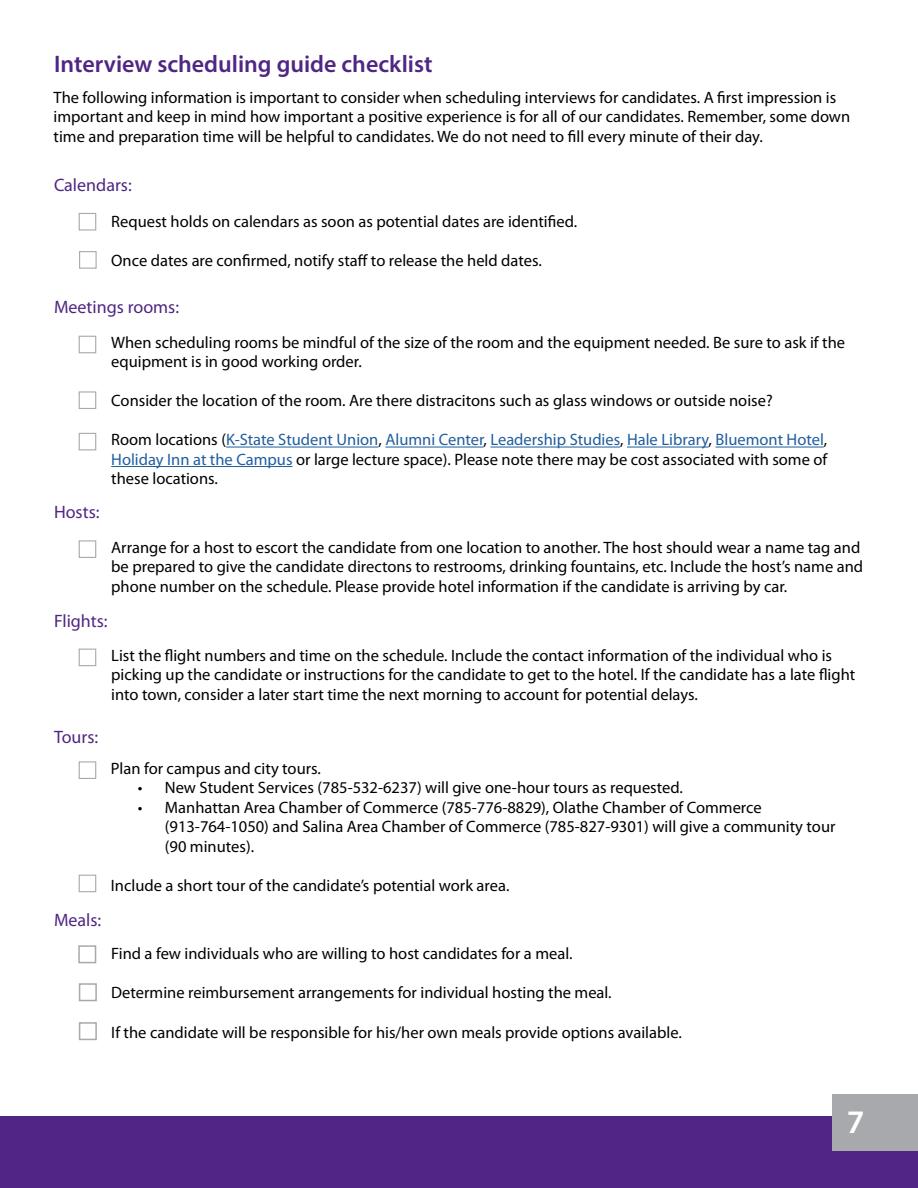
<style>
.page{position:relative;width:918px;height:1188px;background:#fff}
.page>*{position:absolute;margin:0;border:0;box-sizing:border-box;transform-origin:0 0}
.t1{font:600 33px "Myriad Pro";color:#fff}
.t2{font:600 24px "Myriad Pro";color:#4f2683}
.t3{font:18px "Myriad Pro";color:#4f2683}
.t4{font:16.5px/19.5px "Myriad Pro";color:#000}
.s1{color:#215e9e}
</style>
<div class="page">
<hr style="left:226px;top:447px;width:152px;height:1px;background:#215e9e">
<hr style="left:385px;top:447px;width:99px;height:1px;background:#215e9e">
<hr style="left:491px;top:447px;width:129px;height:1px;background:#215e9e">
<hr style="left:627px;top:447px;width:82px;height:1px;background:#215e9e">
<hr style="left:716px;top:447px;width:108px;height:1px;background:#215e9e">
<hr style="left:111px;top:466px;width:182px;height:1px;background:#215e9e">
<div style="left:79px;top:213px;width:17px;height:18px;border:1px solid #a7a9ac"></div>
<div style="left:79px;top:251px;width:18px;height:18px;border:1px solid #a7a9ac"></div>
<div style="left:79px;top:336px;width:17px;height:17px;border:1px solid #a7a9ac"></div>
<div style="left:79px;top:391px;width:17px;height:18px;border:1px solid #a7a9ac"></div>
<div style="left:79px;top:433px;width:17px;height:17px;border:1px solid #a7a9ac"></div>
<div style="left:79px;top:540px;width:17px;height:18px;border:1px solid #a7a9ac"></div>
<div style="left:79px;top:649px;width:17px;height:17px;border:1px solid #a7a9ac"></div>
<div style="left:79px;top:875px;width:17px;height:17px;border:1px solid #a7a9ac"></div>
<div style="left:79px;top:761px;width:17px;height:18px;border:1px solid #a7a9ac"></div>
<div style="left:78px;top:945px;width:18px;height:18px;border:2px solid #a7a9ac"></div>
<div style="left:79px;top:983px;width:18px;height:18px;border:2px solid #a7a9ac"></div>
<div style="left:79px;top:1022px;width:18px;height:18px;border:2px solid #a7a9ac"></div>
<div style="left:0;top:1116px;width:918px;height:72px;background:#4f2683"></div>
<div style="left:833px;top:1094px;width:85px;height:56px;background:#a7a9ac"></div>
<h2 class="t2" style="left:54px;top:49px;width:380px">Interview scheduling guide checklist</h2>
<p class="t4" style="left:54px;top:87px;width:798px">The following information is important to consider when scheduling interviews for candidates. A first impression is important and keep in mind how important a positive experience is for all of our candidates. Remember, some down time and preparation time will be helpful to candidates. We do not need to fill every minute of their day.</p>
<p class="t3" style="left:54px;top:174px;width:79px">Calendars:</p>
<p class="t4" style="left:111px;top:212px;width:468px">Request holds on calendars as soon as potential dates are identified.</p>
<p class="t4" style="left:111px;top:251px;width:432px">Once dates are confirmed, notify staff to release the held dates.</p>
<p class="t3" style="left:54px;top:296px;width:127px">Meetings rooms:</p>
<p class="t3" style="left:54px;top:501px;width:47px">Hosts:</p>
<p class="t4" style="left:111px;top:332px;width:735px">When scheduling rooms be mindful of the size of the room and the equipment needed. Be sure to ask if the equipment is in good working order.</p>
<p class="t4" style="left:111px;top:391px;width:663px">Consider the location of the room. Are there distracitons such as glass windows or outside noise?</p>
<p class="t4" style="left:111px;top:430px;width:718px;text-align:justify">Room locations (<span class="s1">K-State Student Union</span>, <span class="s1">Alumni Center</span>, <span class="s1">Leadership Studies</span>, <span class="s1">Hale Library</span>, <span class="s1">Bluemont Hotel</span>, <span class="s1">Holiday Inn at the Campus</span> or large lecture space). Please note there may be cost associated with some of these locations.</p>
<p class="t4" style="left:111px;top:537px;width:753px">Arrange for a host to escort the candidate from one location to another. The host should wear a name tag and be prepared to give the candidate directons to restrooms, drinking fountains, etc. Include the host’s name and phone number on the schedule. Please provide hotel information if the candidate is arriving by car.</p>
<p class="t3" style="left:54px;top:610px;width:55px">Flights:</p>
<p class="t3" style="left:54px;top:725px;width:46px">Tours:</p>
<p class="t3" style="left:54px;top:909px;width:49px">Meals:</p>
<p class="t4" style="left:111px;top:645px;width:746px">List the flight numbers and time on the schedule. Include the contact information of the individual who is picking up the candidate or instructions for the candidate to get to the hotel. If the candidate has a late flight into town, consider a later start time the next morning to account for potential delays.</p>
<p class="t4" style="left:111px;top:758px;width:212px">Plan for campus and city tours.</p>
<p class="t4" style="left:138px;top:778px;width:547px">• New Student Services (785-532-6237) will give one-hour tours as requested.</p>
<p class="t4" style="left:165px;top:797px;width:672px;text-indent:-27px">• Manhattan Area Chamber of Commerce (785-776-8829), Olathe Chamber of Commerce (913-764-1050) and Salina Area Chamber of Commerce (785-827-9301) will give a community tour (90 minutes).</p>
<p class="t4" style="left:111px;top:875px;width:400px">Include a short tour of the candidate’s potential work area.</p>
<p class="t4" style="left:111px;top:944px;width:463px">Find a few individuals who are willing to host candidates for a meal.</p>
<p class="t4" style="left:111px;top:983px;width:502px">Determine reimbursement arrangements for individual hosting the meal.</p>
<p class="t4" style="left:111px;top:1022px;width:572px">If the candidate will be responsible for his/her own meals provide options available.</p>
<h1 class="t1" style="left:847px;top:1101px;width:19px">7</h1>
</div>
